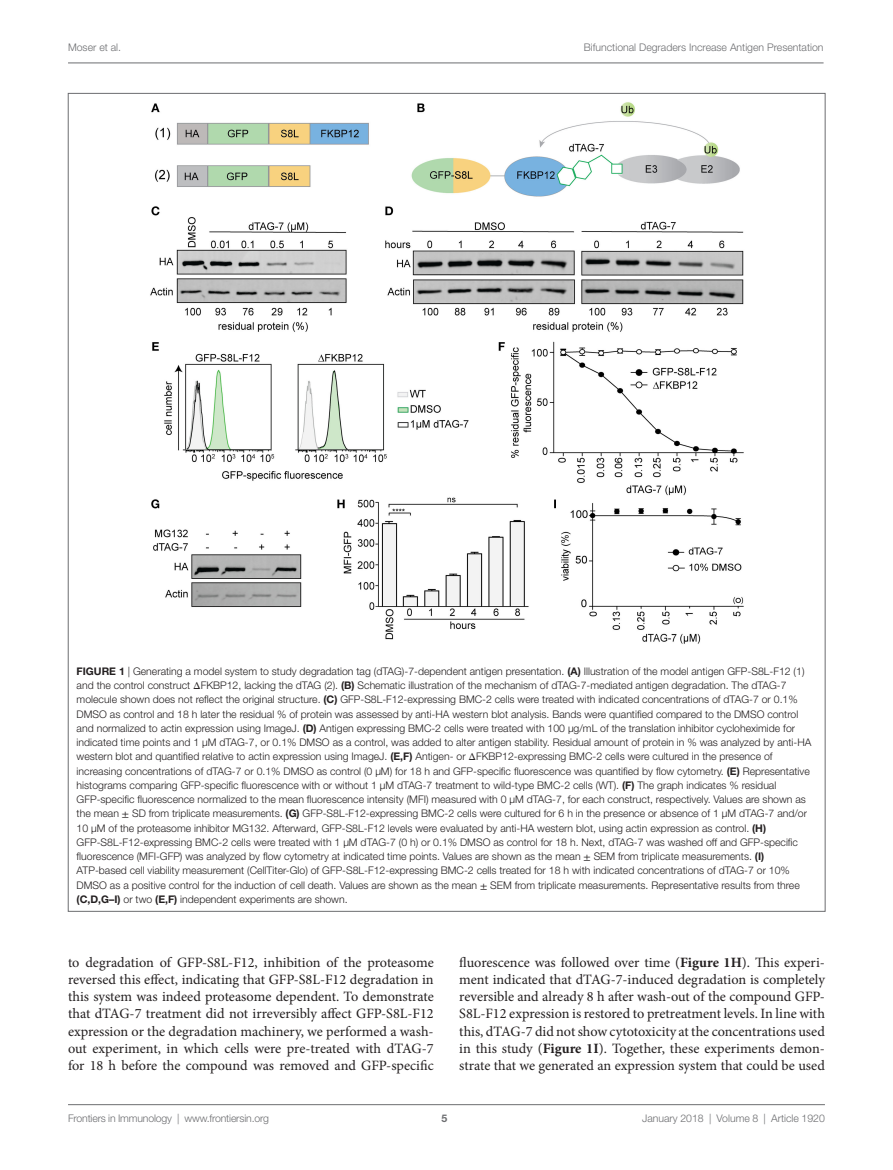
<style>
.page{position:relative;width:893px;height:1170px;background:#fff}
.page>*{position:absolute;margin:0;border:0;box-sizing:border-box;transform-origin:0 0}
.t1{font:14.25px/17.2px "Minion Pro";letter-spacing:-.005em;color:#231f20;text-align:justify}
.t2{font:300 10.5px/14.2px "Helvetica Neue LT Std";color:#231f20}
.t3{font:300 10.5px "Helvetica Neue LT Std";color:#6c6d70}
.t4{font:700 10.5px "Helvetica Neue LT Std";color:#6c6d70}
.s1{font-weight:700}
.s2{font-family:"STIX General";font-weight:400}
</style>
<div class="page">
<img style="left:150px;top:102px;width:594px;height:542px">
<hr style="left:68px;top:1104px;width:757px;height:1px;background:#6c6d70">
<hr style="left:68px;top:63px;width:756px;height:1px;background:#6c6d70">
<p class="t3" style="left:68px;top:41px;width:55px">Moser et al.</p>
<p class="t3" style="left:584px;top:41px;width:241px">Bifunctional Degraders Increase Antigen Presentation</p>
<p class="t2" style="left:77px;top:663px;width:736px"><span class="s1">FIG URE 1</span> | Generating a model system to study degradation tag (dTAG)-7-dependent antigen presentation. <span class="s1">(A)</span> Illustration of the model antigen GFP-S8L-F12 (1) and the control construct <span class="s2">Δ</span>FKBP12, lacking the dTAG (2). <span class="s1">(B)</span> Schematic illustration of the mechanism of dTAG-7-mediated antigen degradation. The dTAG-7 molecule shown does not reflect the original structure. <span class="s1">(C)</span> GFP-S8L-F12-expressing BMC-2 cells were treated with indicated concentrations of dTAG-7 or 0.1% DMSO as control and 18 h later the residual % of protein was assessed by anti-HA western blot analysis. Bands were quantified compared to the DMSO control and normalized to actin expression using ImageJ. <span class="s1">(D)</span> Antigen expressing BMC-2 cells were treated with 100 µg/mL of the translation inhibitor cycloheximide for indicated time points and 1 µM dTAG-7, or 0.1% DMSO as a control, was added to alter antigen stability. Residual amount of protein in % was analyzed by anti-HA western blot and quantified relative to actin expression using ImageJ. <span class="s1">(E,F)</span> Antigen- or <span class="s2">Δ</span>FKBP12-expressing BMC-2 cells were cultured in the presence of increasing concentrations of dTAG-7 or 0.1% DMSO as control (0 µM) for 18 h and GFP-specific fluorescence was quantified by flow cytometry. <span class="s1">(E)</span> Representative histograms comparing GFP-specific fluorescence with or without 1 µM dTAG-7 treatment to wild-type BMC-2 cells (WT). <span class="s1">(F)</span> The graph indicates % residual GFP-specific fluorescence normalized to the mean fluorescence intensity (MFI) measured with 0 µM dTAG-7, for each construct, respectively. Values are shown as the mean <span class="s2">±</span> SD from triplicate measurements. <span class="s1">(G)</span> GFP-S8L-F12-expressing BMC-2 cells were cultured for 6 h in the presence or absence of 1 µM dTAG-7 and/or 10 µM of the proteasome inhibitor MG132. Afterward, GFP-S8L-F12 levels were evaluated by anti-HA western blot, using actin expression as control. <span class="s1">(H)<br></span>GFP-S8L-F12-expressing BMC-2 cells were treated with 1 µM dTAG-7 (0 h) or 0.1% DMSO as control for 18 h. Next, dTAG-7 was washed off and GFP-specific fluorescence (MFI-GFP) was analyzed by flow cytometry at indicated time points. Values are shown as the mean <span class="s2">±</span> SEM from triplicate measurements. <span class="s1">(I)<br></span>ATP-based cell viability measurement (CellTiter-Glo) of GFP-S8L-F12-expressing BMC-2 cells treated for 18 h with indicated concentrations of dTAG-7 or 10% DMSO as a positive control for the induction of cell death. Values are shown as the mean <span class="s2">±</span> SEM from triplicate measurements. Representative results from three <span class="s1">(C,D,G–I)</span> or two <span class="s1">(E,F)</span> independent experiments are shown.</p>
<p class="t1" style="left:68px;top:953px;width:367px">to degradation of GFP-S8L-F12, inhibition of the proteasome reversed this effect, indicating that GFP-S8L-F12 degradation in this system was indeed proteasome dependent. To demonstrate that dTAG-7 treatment did not irreversibly affect GFP-S8L-F12 expression or the degradation machinery, we performed a wash&shy;out experiment, in which cells were pre-treated with dTAG-7 for 18 h before the compound was removed and GFP-specific</p>
<p class="t1" style="left:459px;top:953px;width:367px">fluorescence was followed over time (<span class="s1">Figure 1H</span>). This experi&shy;ment indicated that dTAG-7-induced degradation is completely reversible and already 8 h after wash-out of the compound GFP-S8L-F12 expression is restored to pretreatment levels. In line with this, dTAG-7 did not show cytotoxicity at the concentrations used in this study (<span class="s1">Figure 1I</span>). Together, these experiments demon&shy;strate that we generated an expression system that could be used</p>
<p class="t3" style="left:68px;top:1111px;width:203px">Frontiers in Immunology | www.frontiersin.org</p>
<p class="t3" style="left:642px;top:1111px;width:184px">January 2018 | Volume 8 | Article 1920</p>
<p class="t4" style="left:441px;top:1111px;width:7px">5</p>
</div>
